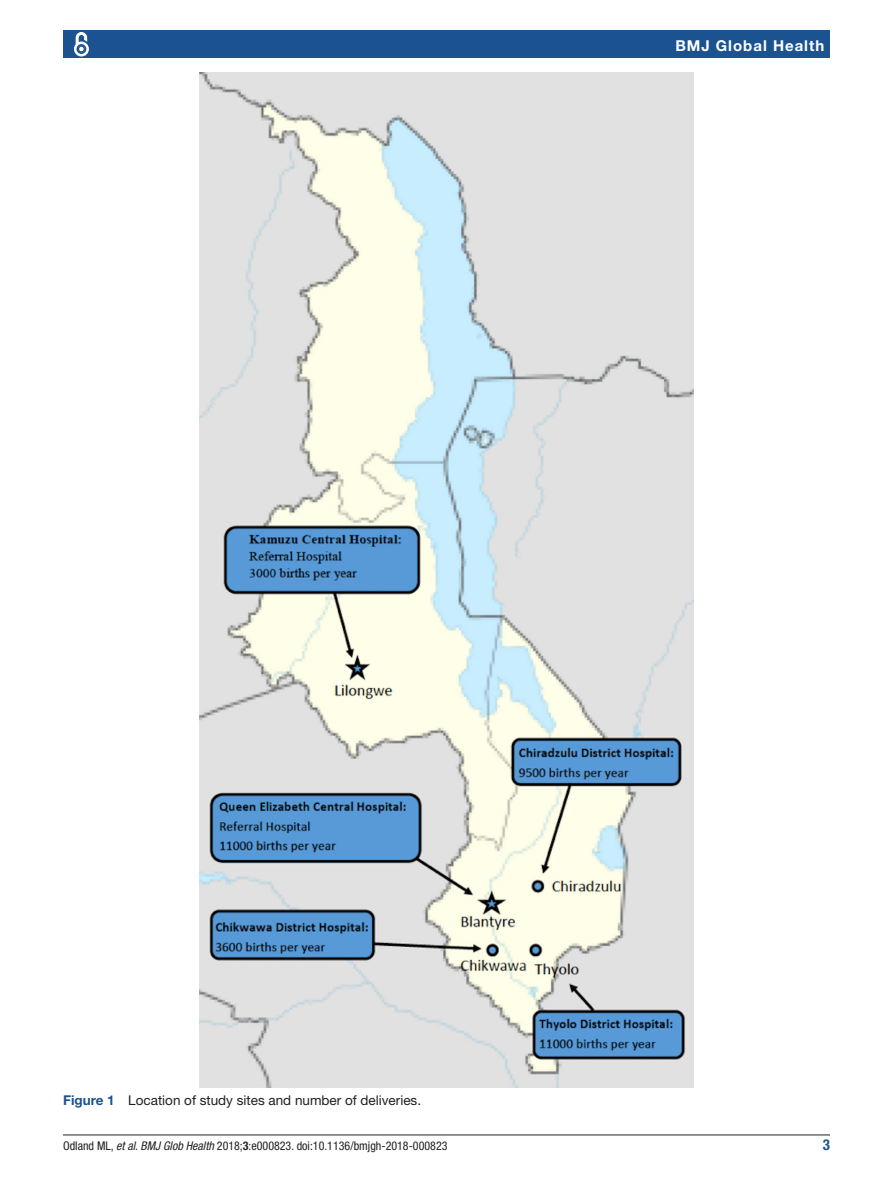
<style>
.page{position:relative;width:893px;height:1191px;background:#fff}
.page>*{position:absolute;margin:0;border:0;box-sizing:border-box;transform-origin:0 0}
.t1{font:700 15px "Helvetica Neue LT Std";letter-spacing:.065em;color:#fff}
.t2{font:700 condensed 15px "Helvetica Neue LT Std";color:#1b5391}
.t3{font:13.5px "Helvetica Neue LT Std";color:#231f20}
.t4{font:condensed 12px "Helvetica Neue LT Std";color:#231f20}
.s1{font-weight:700;color:#1b5391}
.s2{font-style:italic}
.s3{font-weight:700}
</style>
<div class="page">
<hr style="left:63px;top:1134px;width:767px;height:1px;background:#231f20">
<div style="left:63px;top:31px;width:767px;height:27px;background:#1b5391"></div>
<svg style="left:74px;top:32px;width:15px;height:25px"></svg>
<div style="left:78px;top:45px;width:7px;height:8px;border:1px solid #1b5391;border-radius:50%"></div>
<img style="left:200px;top:73px;width:493px;height:1014px">
<p class="t1" style="left:675px;top:36px;width:150px">BMJ Global Health</p>
<p class="t3" style="left:63px;top:1092px;width:360px"><span class="s1">Figure 1</span> Location of study sites and number of deliveries.</p>
<p class="t4" style="left:63px;top:1138px;width:386px">Odland ML, <span class="s2">et al</span>. <span class="s2">BMJ Glob Health</span> 2018;<span class="s3">3</span>:e000823. doi:10.1136/bmjgh-2018-000823</p>
<p class="t2" style="left:823px;top:1135px;width:9px">3</p>
</div>
